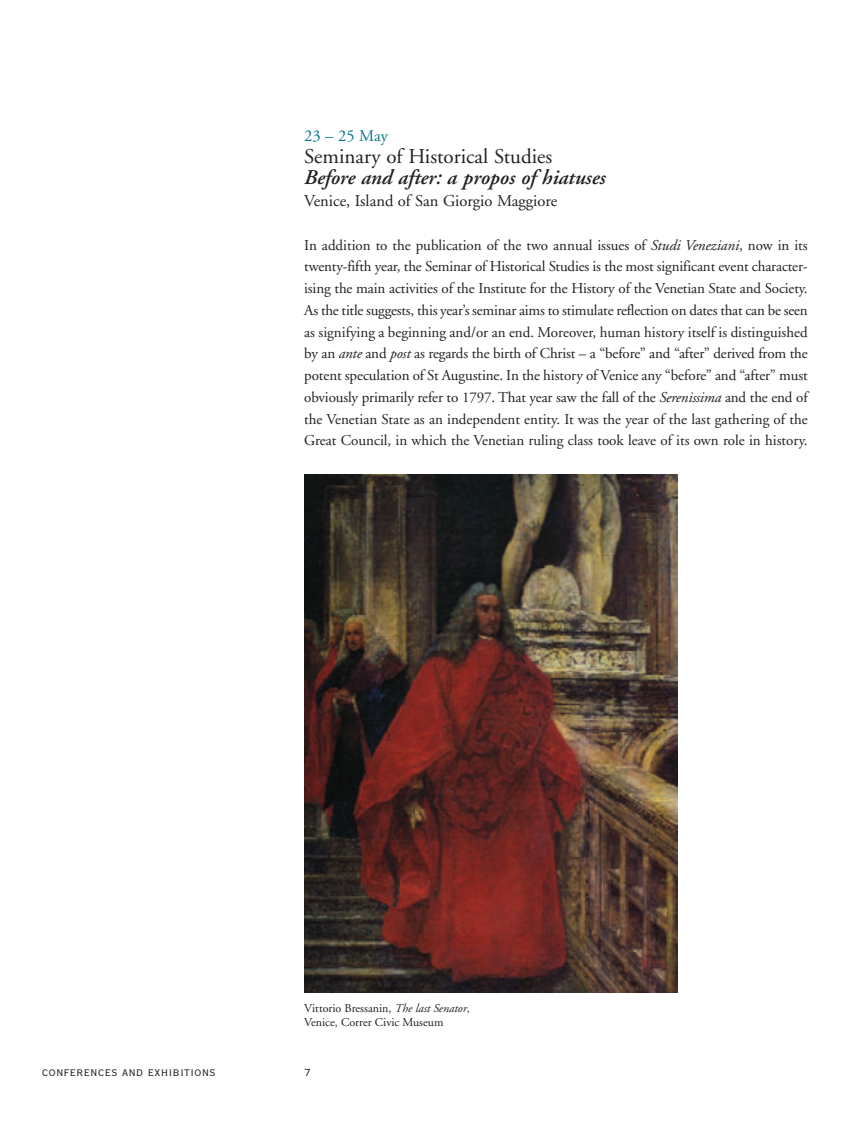
<style>
.page{position:relative;width:851px;height:1127px;background:#fff}
.page>*{position:absolute;margin:0;border:0;box-sizing:border-box;transform-origin:0 0}
.t1{font:italic 600 21px "Adobe Garamond";color:#231f20}
.t2{font:21px "Adobe Garamond";color:#231f20}
.t3{font:16.5px "Adobe Garamond";color:#231f20}
.t4{font:16.5px "Adobe Garamond";color:#00788b}
.t5{font:15px/21.8px "Adobe Garamond";color:#231f20;text-align:justify}
.t6{font:15px "Copperplate Twenty Nine BC";color:#231f20}
.t7{font:13.5px "Copperplate Twenty Nine BC";color:#231f20}
.t8{font:12px/14.2px "Adobe Garamond";color:#231f20}
.s1{font-style:italic}
</style>
<div class="page">
<img style="left:304px;top:474px;width:373px;height:518px">
<p class="t4" style="left:304px;top:129px;width:85px">23 – 25 May</p>
<h1 class="t2" style="left:304px;top:147px;width:249px">Seminary of Historical Studies</h1>
<h1 class="t1" style="left:304px;top:169px;width:303px">Before and after: a propos of hiatuses</h1>
<p class="t3" style="left:304px;top:194px;width:255px">Venice, Island of San Giorgio Maggiore</p>
<p class="t5" style="left:304px;top:235px;width:505px">In addition to the publication of the two annual issues of <span class="s1">Studi Veneziani</span>, now in its twenty-fifth year, the Seminar of Historical Studies is the most significant event character&shy;ising the main activities of the Institute for the History of the Venetian State and Society.<br>As the title suggests, this year’s seminar aims to stimulate reflection on dates that can be seen as signifying a beginning and/or an end. Moreover, human history itself is distinguished by an <span class="s1">ante</span> and <span class="s1">post</span> as regards the birth of Christ – a “before” and “after” derived from the potent speculation of St Augustine. In the history of Venice any “before” and “after” must obviously primarily refer to 1797. That year saw the fall of the <span class="s1">Serenissima</span> and the end of the Venetian State as an independent entity. It was the year of the last gathering of the Great Council, in which the Venetian ruling class took leave of its own role in history.</p>
<p class="t8" style="left:304px;top:1002px;width:167px">Vittorio Bressanin, <span class="s1">The last Senator</span>,<br>Venice, Correr Civic Museum</p>
<p class="t6" style="left:42px;top:1062px;width:175px">conferences and exhibitions</p>
<p class="t7" style="left:304px;top:1063px;width:8px">7</p>
</div>
